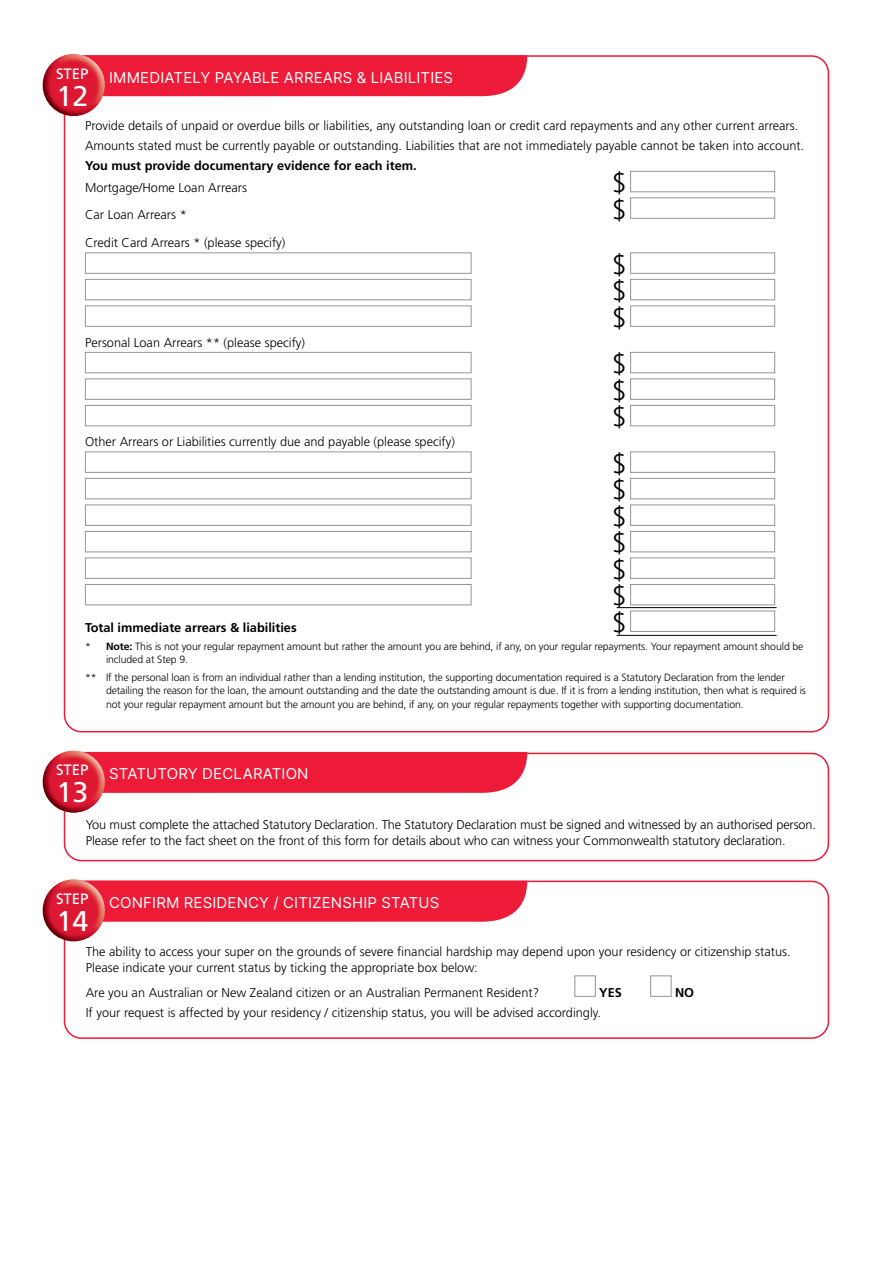
<style>
.page{position:relative;width:893px;height:1263px;background:#fff}
.page>*{position:absolute;margin:0;border:0;box-sizing:border-box;transform-origin:0 0}
.t1{font:28.5px "Frutiger";color:#fff}
.t2{font:300 27px/26.5px "Frutiger";color:#000;text-align:justify}
.t3{font:15px "Inter V";letter-spacing:.01em;color:#fff}
.t4{font:15px "Frutiger";color:#fff}
.t5{font:300 12.75px/15.8px "Frutiger";color:#000}
.t6{font:700 12.75px "Frutiger";color:#000}
.t7{font:300 10.5px/13.5px "Frutiger";letter-spacing:-.01em;color:#000}
.s1{font-weight:700}
</style>
<div class="page">
<div style="left:630px;top:171px;width:145px;height:21px;background:#fff;border:1px solid #939598"></div>
<div style="left:630px;top:197px;width:145px;height:22px;background:#fff;border:1px solid #939598"></div>
<div style="left:85px;top:252px;width:386px;height:22px;background:#fff;border:1px solid #939598"></div>
<div style="left:630px;top:252px;width:145px;height:22px;background:#fff;border:1px solid #939598"></div>
<div style="left:85px;top:279px;width:386px;height:21px;background:#fff;border:1px solid #939598"></div>
<div style="left:630px;top:279px;width:145px;height:21px;background:#fff;border:1px solid #939598"></div>
<div style="left:85px;top:305px;width:386px;height:22px;background:#fff;border:1px solid #939598"></div>
<div style="left:630px;top:305px;width:145px;height:22px;background:#fff;border:1px solid #939598"></div>
<div style="left:85px;top:352px;width:386px;height:21px;background:#fff;border:1px solid #939598"></div>
<div style="left:630px;top:352px;width:145px;height:21px;background:#fff;border:1px solid #939598"></div>
<div style="left:85px;top:378px;width:386px;height:22px;background:#fff;border:1px solid #939598"></div>
<div style="left:630px;top:378px;width:145px;height:22px;background:#fff;border:1px solid #939598"></div>
<div style="left:85px;top:405px;width:386px;height:21px;background:#fff;border:1px solid #939598"></div>
<div style="left:630px;top:405px;width:145px;height:21px;background:#fff;border:1px solid #939598"></div>
<div style="left:85px;top:451px;width:386px;height:22px;background:#fff;border:1px solid #939598"></div>
<div style="left:630px;top:451px;width:145px;height:22px;background:#fff;border:1px solid #939598"></div>
<div style="left:85px;top:478px;width:386px;height:21px;background:#fff;border:1px solid #939598"></div>
<div style="left:630px;top:478px;width:145px;height:21px;background:#fff;border:1px solid #939598"></div>
<div style="left:85px;top:504px;width:386px;height:22px;background:#fff;border:1px solid #939598"></div>
<div style="left:630px;top:504px;width:145px;height:22px;background:#fff;border:1px solid #939598"></div>
<div style="left:85px;top:531px;width:386px;height:21px;background:#fff;border:1px solid #939598"></div>
<div style="left:630px;top:531px;width:145px;height:21px;background:#fff;border:1px solid #939598"></div>
<div style="left:85px;top:557px;width:386px;height:22px;background:#fff;border:1px solid #939598"></div>
<div style="left:630px;top:557px;width:145px;height:22px;background:#fff;border:1px solid #939598"></div>
<div style="left:85px;top:584px;width:386px;height:21px;background:#fff;border:1px solid #939598"></div>
<div style="left:630px;top:584px;width:145px;height:21px;background:#fff;border:1px solid #939598"></div>
<div style="left:630px;top:611px;width:145px;height:21px;background:#fff;border:1px solid #939598"></div>
<hr style="left:617px;top:607px;width:160px;height:1px;background:#000">
<hr style="left:617px;top:635px;width:160px;height:1px;background:#000">
<div style="left:84px;top:55px;width:443px;height:41px;background:#ed1b37"></div>
<div style="left:64px;top:753px;width:765px;height:108px;border:2px solid #ed1b37;border-radius:17px"></div>
<div style="left:86px;top:752px;width:441px;height:41px;background:#ed1b37"></div>
<div style="left:64px;top:880px;width:765px;height:159px;border:2px solid #ed1b37;border-radius:17px"></div>
<div style="left:574px;top:975px;width:22px;height:22px;background:#fff;border:1px solid #939598"></div>
<div style="left:650px;top:975px;width:21px;height:22px;background:#fff;border:1px solid #939598"></div>
<div style="left:86px;top:881px;width:441px;height:41px;background:#ed1b37"></div>
<img style="left:43px;top:54px;width:62px;height:62px;border-radius:31px">
<img style="left:43px;top:750px;width:62px;height:63px;border-radius:31px">
<img style="left:43px;top:879px;width:62px;height:62px;border-radius:31px">
<p class="t4" style="left:56px;top:65px;width:34px">STEP</p>
<h1 class="t1" style="left:57px;top:79px;width:33px">12</h1>
<p class="t3" style="left:109px;top:66px;width:346px">IMMEDIATELY PAYABLE ARREARS &amp; LIABILITIES</p>
<p class="t5" style="left:85px;top:116px;width:721px;line-height:20px">Provide details of unpaid or overdue bills or liabilities, any outstanding loan or credit card repayments and any other current arrears.<br>Amounts stated must be currently payable or outstanding. Liabilities that are not immediately payable cannot be taken into account.</p>
<p class="t6" style="left:85px;top:158px;width:333px">You must provide documentary evidence for each item.</p>
<p class="t5" style="left:85px;top:180px;width:164px">Mortgage/Home Loan Arrears</p>
<h2 class="t2" style="left:612px;top:170px;width:17px">$</h2>
<p class="t5" style="left:85px;top:207px;width:103px">Car Loan Arrears *</p>
<h2 class="t2" style="left:612px;top:196px;width:17px">$</h2>
<p class="t5" style="left:85px;top:235px;width:202px">Credit Card Arrears * (please specify)</p>
<h2 class="t2" style="left:612px;top:251px;width:17px">$ $ $</h2>
<p class="t5" style="left:85px;top:335px;width:222px">Personal Loan Arrears ** (please specify)</p>
<h2 class="t2" style="left:612px;top:351px;width:17px">$ $ $</h2>
<p class="t5" style="left:85px;top:434px;width:372px">Other Arrears or Liabilities currently due and payable (please specify)</p>
<h2 class="t2" style="left:612px;top:451px;width:17px">$ $ $ $ $ $</h2>
<p class="t6" style="left:85px;top:620px;width:213px">Total immediate arrears &amp; liabilities</p>
<h2 class="t2" style="left:612px;top:610px;width:17px">$</h2>
<p class="t7" style="left:106px;top:639px;width:699px;text-indent:-21px">* <span class="s1">Note:</span> This is not your regular repayment amount but rather the amount you are behind, if any, on your regular repayments. Your repayment amount should be included at Step 9.</p>
<p class="t7" style="left:106px;top:671px;width:701px;text-indent:-21px">** If the personal loan is from an individual rather than a lending institution, the supporting documentation required is a Statutory Declaration from the lender detailing the reason for the loan, the amount outstanding and the date the outstanding amount is due. If it is from a lending institution, then what is required is not your regular repayment amount but the amount you are behind, if any, on your regular repayments together with supporting documentation.</p>
<p class="t4" style="left:56px;top:761px;width:34px">STEP</p>
<h1 class="t1" style="left:57px;top:776px;width:33px">13</h1>
<p class="t3" style="left:109px;top:763px;width:201px">STATUTORY DECLARATION</p>
<p class="t5" style="left:86px;top:817px;width:732px">You must complete the attached Statutory Declaration. The Statutory Declaration must be signed and witnessed by an authorised person.<br>Please refer to the fact sheet on the front of this form for details about who can witness your Commonwealth statutory declaration.</p>
<p class="t4" style="left:56px;top:890px;width:34px">STEP</p>
<h1 class="t1" style="left:57px;top:904px;width:33px">14</h1>
<p class="t3" style="left:109px;top:892px;width:332px">CONFIRM RESIDENCY / CITIZENSHIP STATUS</p>
<p class="t5" style="left:86px;top:944px;width:706px">The ability to access your super on the grounds of severe financial hardship may depend upon your residency or citizenship status.<br>Please indicate your current status by ticking the appropriate box below:</p>
<p class="t5" style="left:86px;top:984px;width:455px">Are you an Australian or New Zealand citizen or an Australian Permanent Resident?</p>
<p class="t6" style="left:599px;top:985px;width:24px">YES</p>
<p class="t6" style="left:675px;top:985px;width:21px">NO</p>
<p class="t5" style="left:86px;top:1005px;width:517px">If your request is affected by your residency / citizenship status, you will be advised accordingly.</p>
</div>
